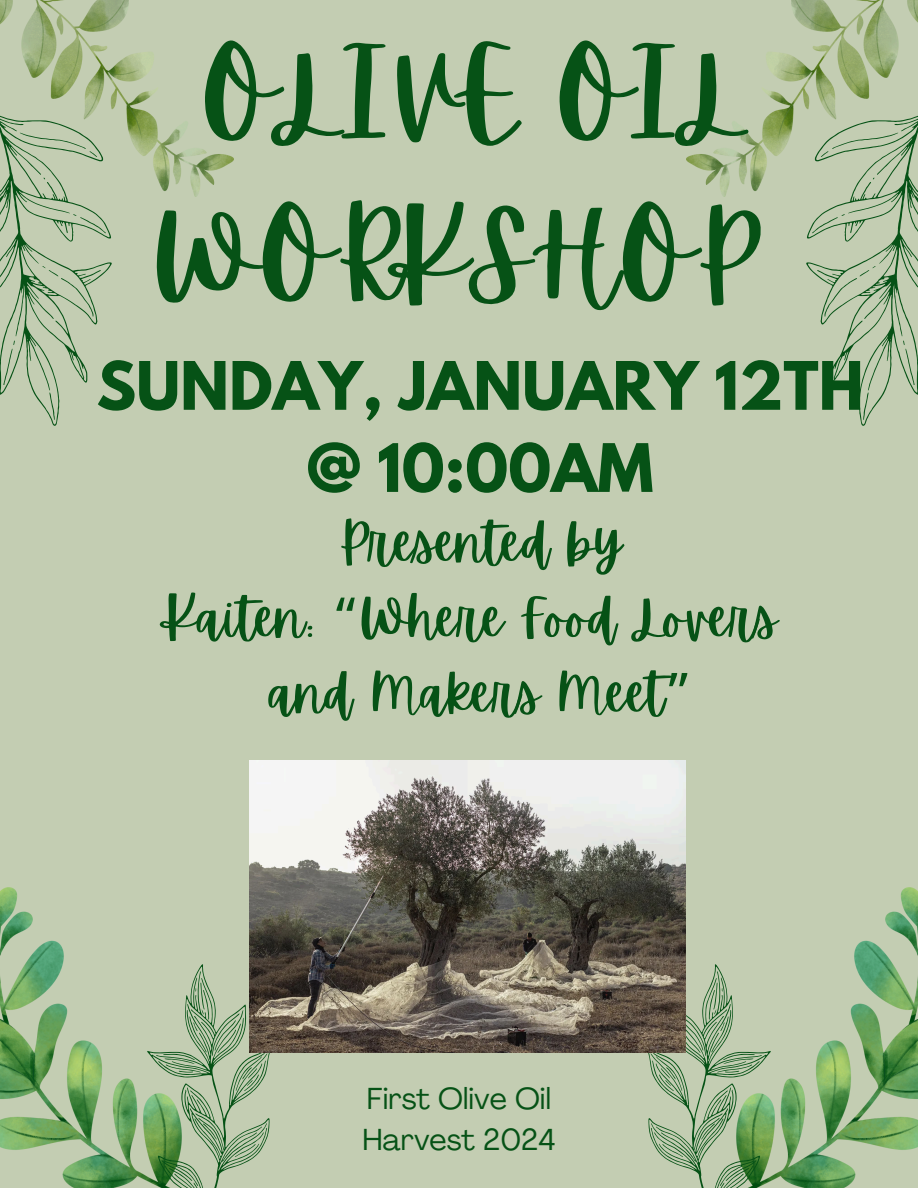
<style>
.page{position:relative;width:918px;height:1188px;background:#c3cdb2}
.page>*{position:absolute;margin:0;border:0;box-sizing:border-box;transform-origin:0 0}
.t1{font:115.5px/160.8px "Apricots";color:#065216;text-align:center}
.t2{font:700 59.1px/82.2px "League Spartan";color:#065216;text-align:center}
.t3{font:54px/75.3px "Apricots";color:#065216;text-align:center}
.t4{font:30px/41.7px "Agrandir";color:#065216}
.s1{font-family:"Noto Sans Gurmukhi"}
</style>
<div class="page">
<img style="left:771px;top:888px;width:147px;height:300px">
<img style="left:0;top:888px;width:147px;height:300px">
<img style="left:686px;top:0;width:232px;height:196px">
<img style="left:0;top:0;width:234px;height:196px">
<svg style="left:807px;top:90px;width:111px;height:336px"></svg>
<svg style="left:0;top:90px;width:111px;height:336px"></svg>
<svg style="left:147px;top:964px;width:125px;height:224px"></svg>
<svg style="left:646px;top:964px;width:125px;height:224px"></svg>
<img style="left:249px;top:761px;width:437px;height:291px">
<p class="t1" style="left:151px;top:17px;width:610px">OLIVE OIL<br>WORKSHOP</p>
<h1 class="t2" style="left:96px;top:352px;width:769px">SUNDAY, JANUARY 12TH @ 10:00AM</h1>
<p class="t3" style="left:166px;top:506px;width:613px">Presented by<br>Kaiten: <span class="s1">“</span>Where Food Lovers and Makers Meet<span class="s1">”</span></p>
<p class="t4" style="left:363px;top:1080px;width:194px">First Olive Oil<br>Harvest 2024</p>
</div>
